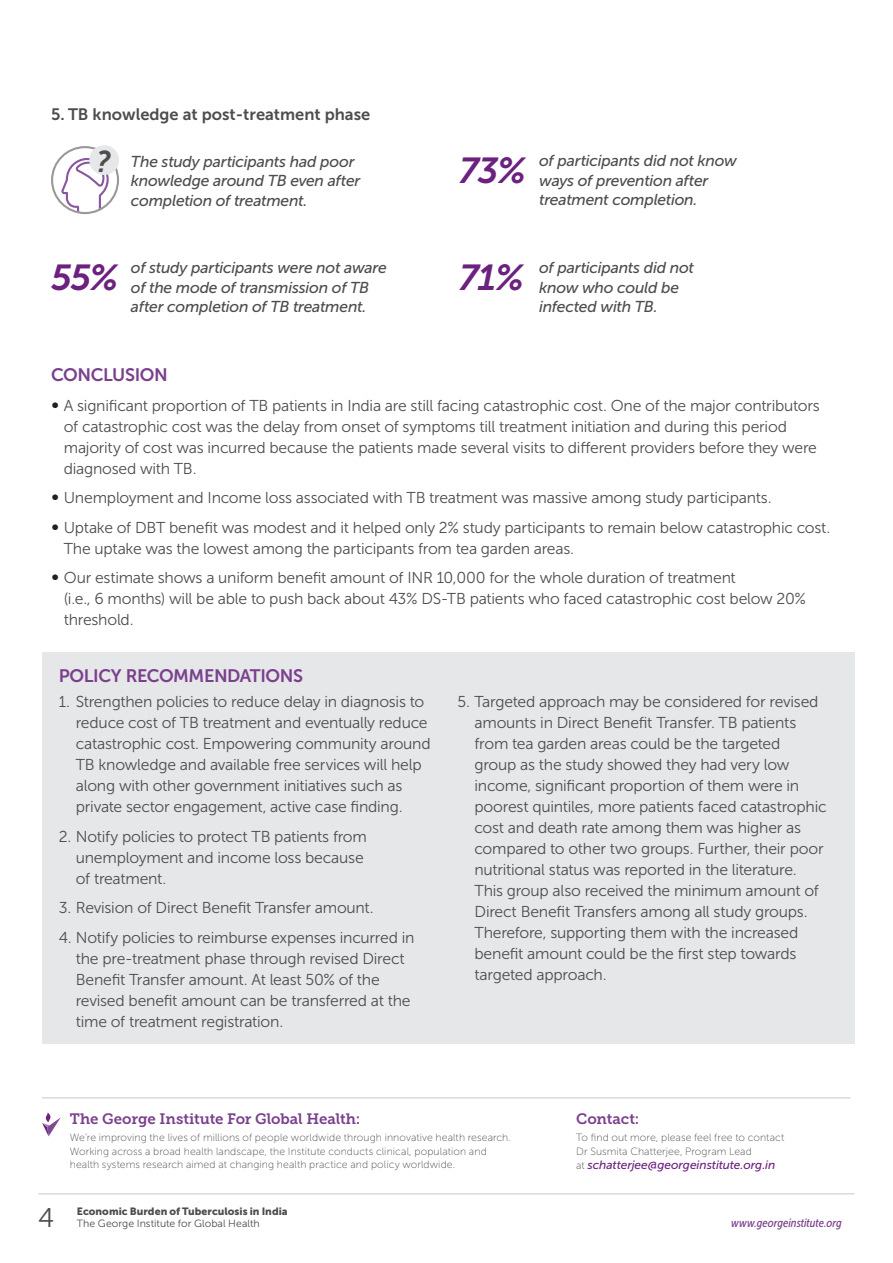
<style>
.page{position:relative;width:893px;height:1263px;background:#fff}
.page>*{position:absolute;margin:0;border:0;box-sizing:border-box;transform-origin:0 0}
.t1{font:italic 36px "Museo Sans 700";color:#6c217f}
.t2{font:italic 30px "Museo Sans 700";color:#4d4d4d}
.t3{font:27px "Museo Sans 300";color:#4d4d4f}
.t4{font:18px "Museo Sans 700";letter-spacing:-.02em;color:#7a408d}
.t5{font:16.5px "Museo Sans 700";color:#4d4d4f}
.t6{font:15.75px/21px "Museo Sans 300";letter-spacing:-.015em;color:#4d4d4f}
.t7{font:italic 15.75px/19.5px "Museo Sans 500";letter-spacing:-.015em;color:#4d4d4f}
.t8{font:15px "Museo Slab 700";letter-spacing:-.01em;color:#7a408d}
.t9{font:italic 12px "Museo Sans 500";letter-spacing:-.005em;color:#6c217f}
.t10{font:italic 12px "Museo Sans Cond 500";color:#7a408d}
.t11{font:10.5px/13.5px "Museo Sans 100";letter-spacing:.01em;color:#4d4d4f}
.t12{font:10.5px "Museo Sans 900";color:#4d4d4f}
.t13{font:10.5px "Museo Sans 300";letter-spacing:.005em;color:#4d4d4f}
.s1{font-size:16.5px;color:#231f20}
.s2{font-family:"Museo Sans 100";font-style:normal;font-size:10.5px;color:#4d4d4f}
</style>
<div class="page">
<hr style="left:38px;top:1193px;width:816px;height:1px;background:#c7c8ca">
<div style="left:42px;top:652px;width:812px;height:392px;background:#e6e7e8"></div>
<svg style="left:52px;top:147px;width:66px;height:66px"></svg>
<svg style="left:59px;top:157px;width:51px;height:56px"></svg>
<div style="left:51px;top:146px;width:68px;height:68px;border:2px solid #999;border-radius:50%"></div>
<svg style="left:42px;top:1112px;width:19px;height:24px"></svg>
<hr style="left:42px;top:1097px;width:808px;height:1px;background:#c7c8ca">
<div style="left:89px;top:145px;width:30px;height:30px;background:#e6e7e8;border-radius:50%"></div>
<p class="t5" style="left:51px;top:105px;width:321px">5. TB knowledge at post-treatment phase</p>
<h2 class="t2" style="left:96px;top:145px;width:16px">?</h2>
<p class="t7" style="left:131px;top:151px;width:231px">The study participants had poor knowledge around TB even after completion of treatment.</p>
<h1 class="t1" style="left:459px;top:151px;width:68px">73%</h1>
<p class="t7" style="left:539px;top:151px;width:199px">of participants did not know ways of prevention after treatment completion.</p>
<h1 class="t1" style="left:51px;top:257px;width:69px">55%</h1>
<p class="t7" style="left:131px;top:258px;width:257px">of study participants were not aware of the mode of transmission of TB after completion of TB treatment.</p>
<h1 class="t1" style="left:459px;top:257px;width:66px">71%</h1>
<p class="t7" style="left:539px;top:258px;width:156px">of participants did not know who could be infected with TB.</p>
<p class="t4" style="left:51px;top:365px;width:118px">CONCLUSION</p>
<p class="t6" style="left:64px;top:395px;width:757px;text-indent:-13px"><span class="s1">∞</span> A significant proportion of TB patients in India are still facing catastrophic cost. One of the major contributors of catastrophic cost was the delay from onset of symptoms till treatment initiation and during this period majority of cost was incurred because the patients made several visits to different providers before they were diagnosed with TB.</p>
<p class="t6" style="left:51px;top:483px;width:781px;line-height:29.5px"><span class="s1">∞</span> Unemployment and Income loss associated with TB treatment was massive among study participants.<br><span class="s1">∞</span> Uptake of DBT benefit was modest and it helped only 2% study participants to remain below catastrophic cost.</p>
<p class="t6" style="left:51px;top:534px;width:686px;line-height:29.5px;text-indent:13px">The uptake was the lowest among the participants from tea garden areas.<br><span class="s1">∞</span> Our estimate shows a uniform benefit amount of INR 10,000 for the whole duration of treatment</p>
<p class="t6" style="left:64px;top:588px;width:744px">(i.e., 6 months) will be able to push back about 43% DS-TB patients who faced catastrophic cost below 20% threshold.</p>
<p class="t4" style="left:59px;top:665px;width:246px">POLICY RECOMMENDATIONS</p>
<p class="t6" style="left:76px;top:692px;width:356px;text-indent:-17px">1. Strengthen policies to reduce delay in diagnosis to reduce cost of TB treatment and eventually reduce catastrophic cost. Empowering community around TB knowledge and available free services will help along with other government initiatives such as private sector engagement, active case finding.</p>
<p class="t6" style="left:76px;top:826px;width:293px;text-indent:-17px">2. Notify policies to protect TB patients from unemployment and income loss because of treatment.</p>
<p class="t6" style="left:59px;top:897px;width:316px">3. Revision of Direct Benefit Transfer amount.</p>
<p class="t6" style="left:76px;top:927px;width:340px;text-indent:-17px">4. Notify policies to reimburse expenses incurred in the pre-treatment phase through revised Direct Benefit Transfer amount. At least 50% of the revised benefit amount can be transferred at the time of treatment registration.</p>
<p class="t6" style="left:474px;top:691px;width:354px;text-indent:-17px">5. Targeted approach may be considered for revised amounts in Direct Benefit Transfer. TB patients from tea garden areas could be the targeted<br>group as the study showed they had very low income, significant proportion of them were in poorest quintiles, more patients faced catastrophic cost and death rate among them was higher as compared to other two groups. Further, their poor nutritional status was reported in the literature.<br>This group also received the minimum amount of Direct Benefit Transfers among all study groups.<br>Therefore, supporting them with the increased benefit amount could be the first step towards targeted approach.</p>
<p class="t8" style="left:70px;top:1110px;width:292px">The George Institute For Global Health:</p>
<p class="t11" style="left:70px;top:1131px;width:443px">We’re improving the lives of millions of people worldwide through innovative health research.<br>Working across a broad health landscape, the Institute conducts clinical, population and health systems research aimed at changing health practice and policy worldwide.</p>
<h3 class="t3" style="left:38px;top:1203px;width:18px">4</h3>
<p class="t12" style="left:77px;top:1205px;width:212px">Economic Burden of Tuberculosis in India</p>
<p class="t13" style="left:77px;top:1217px;width:184px">The George Institute for Global Health</p>
<p class="t8" style="left:576px;top:1110px;width:65px">Contact:</p>
<p class="t11" style="left:576px;top:1131px;width:210px">To find out more, please feel free to contact<br>Dr Susmita Chatterjee, Program Lead</p>
<p class="t9" style="left:576px;top:1158px;width:201px"><span class="s2">at</span> schatterjee@georgeinstitute.org.in</p>
<p class="t10" style="left:731px;top:1216px;width:112px">www.georgeinstitute.org</p>
</div>
